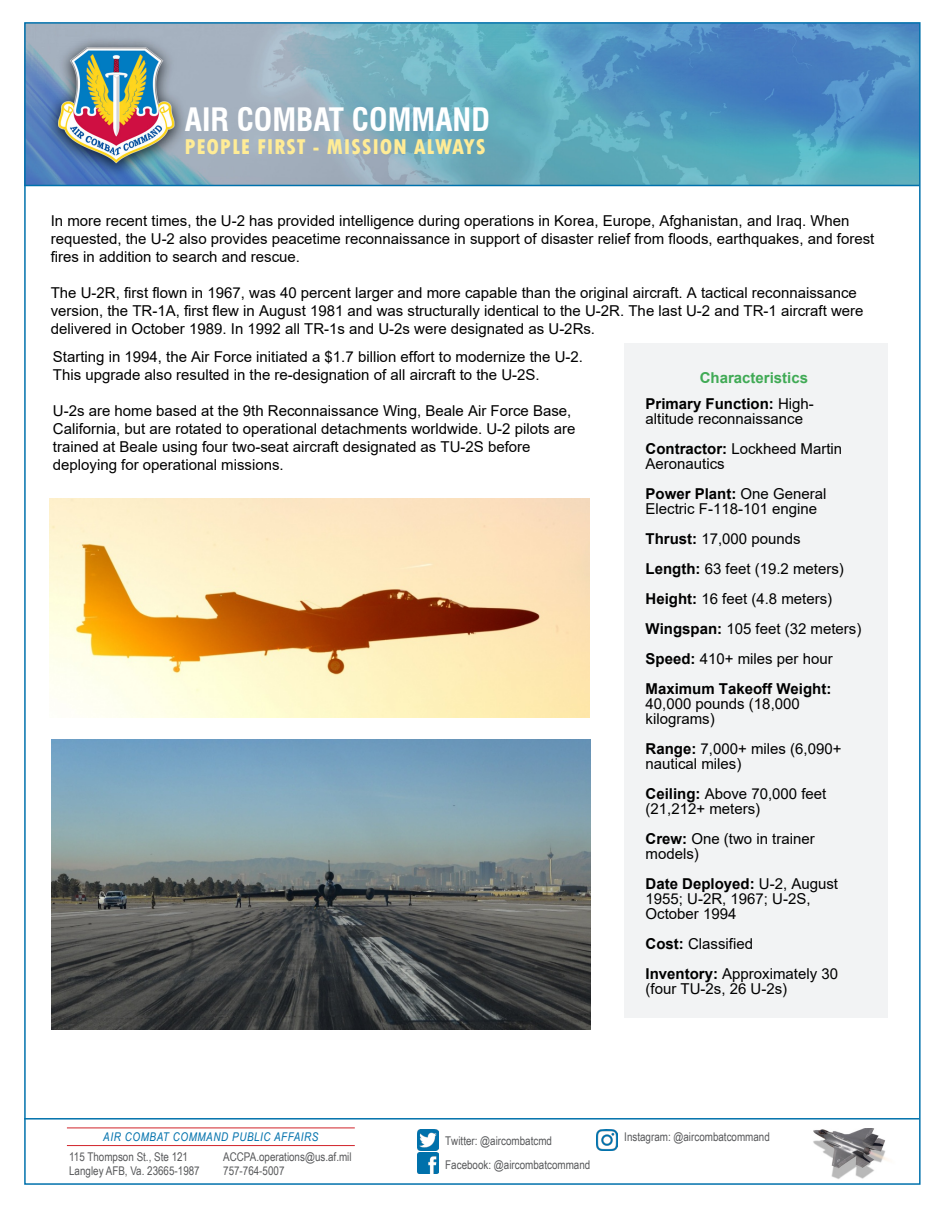
<style>
.page{position:relative;width:945px;height:1215px;background:#fff}
.page>*{position:absolute;margin:0;border:0;box-sizing:border-box;transform-origin:0 0}
.t1{font:700 condensed 31.5px "Swiss 721 BT";color:#fff}
.t2{font:800 condensed 22.5px "Tw Cen";letter-spacing:.03em;color:#ffec96}
.t3{font:15px/30px "Arial";color:#000}
.t4{font:700 15px/25.5px "Arial";color:#000}
.t5{font:12px/14.4px "Arial Narrow";color:#57585a}
.t6{font:italic 12px "Arial Narrow";letter-spacing:.05em;color:#0071ac}
.s1{font-style:inherit}
.s2{color:#40aa55}
.s3{font-weight:400}
.s4{font-weight:700}
</style>
<div class="page">
<div style="left:624px;top:343px;width:264px;height:675px;background:#f2f3f4"></div>
<img style="left:27px;top:25px;width:891px;height:160px">
<hr style="left:24px;top:185px;width:895px;height:1px;background:#0071ac">
<img style="left:417px;top:1129px;width:21px;height:21px">
<img style="left:597px;top:1129px;width:21px;height:21px">
<img style="left:417px;top:1152px;width:21px;height:21px">
<hr style="left:24px;top:1118px;width:895px;height:2px;background:#0071ac">
<img style="left:813px;top:1128px;width:75px;height:51px">
<hr style="left:67px;top:1145px;width:288px;height:1px;background:#d1232a">
<hr style="left:67px;top:1128px;width:288px;height:1px;background:#d1232a">
<img style="left:50px;top:498px;width:539px;height:220px">
<img style="left:52px;top:740px;width:539px;height:290px">
<h1 class="t1" style="left:185px;top:101px;width:306px">AIR COMBAT COMMAND</h1>
<h2 class="t2" style="left:184px;top:134px;width:303px">PEOPLE FIRST - MISSION ALWAYS</h2>
<p class="t3" style="left:51px;top:212px;width:825px;line-height:18px">In more recent times, the U-2 has provided intelligence during operations in Korea, <span class="s1">Europe</span>, Afghanistan, and Iraq. When requested, the U-2 also provides peacetime reconnaissance in support of disaster relief from floods, earthquakes, and forest fires in addition to search and rescue.</p>
<p class="t3" style="left:51px;top:284px;width:814px;line-height:18px">The U-2R, first flown in 1967, was 40 percent larger and more capable than the original aircraft. A tactical reconnaissance version, the TR-1A, first flew in August 1981 and was structurally identical to the U-2R. The last U-2 and TR-1 aircraft were delivered in October 1989. In 1992 all TR-1s and U-2s were designated as U-2Rs.</p>
<p class="t3" style="left:53px;top:347px;width:532px;line-height:18px">Starting in 1994, the Air Force initiated a $1.7 billion effort to modernize the U-2.<br>This upgrade also resulted in the re-designation of all aircraft to the U-2S.</p>
<p class="t3" style="left:53px;top:401px;width:524px;line-height:18px">U-2s are home based at the 9th Reconnaissance Wing, Beale Air Force Base, California, but are rotated to operational detachments worldwide. U-2 pilots are trained at Beale using four two-seat aircraft designated as TU-2S before deploying for operational missions.</p>
<p class="t4" style="left:646px;top:365px;width:170px;text-indent:54px"><span class="s2">Characteristics<br></span>Primary Function: <span class="s3">High-</span></p>
<p class="t3" style="left:646px;top:403px;width:198px">altitude reconnaissance<br><span class="s4">Contractor:</span> Lockheed Martin</p>
<p class="t3" style="left:646px;top:448px;width:182px">Aeronautics<br><span class="s4">Power Plant:</span> One General</p>
<p class="t3" style="left:646px;top:493px;width:217px">Electric F-118-101 engine<br><span class="s4">Thrust:</span> 17,000 pounds<br><span class="s4">Length:</span> 63 feet (19.2 meters)<br><span class="s4">Height:</span> 16 feet (4.8 meters)<br><span class="s4">Wingspan:</span> 105 feet (32 meters)<br><span class="s4">Speed:</span> 410+ miles per hour<br><span class="s4">Maximum Takeoff Weight:</span></p>
<p class="t3" style="left:646px;top:696px;width:156px;line-height:15px">40,000 pounds (18,000 kilograms)</p>
<p class="t3" style="left:646px;top:741px;width:197px;line-height:15px"><span class="s4">Range:</span> 7,000+ miles (6,090+ nautical miles)</p>
<p class="t3" style="left:646px;top:786px;width:182px;line-height:15px"><span class="s4">Ceiling:</span> Above 70,000 feet (21,212+ meters)</p>
<p class="t3" style="left:646px;top:831px;width:171px;line-height:15px"><span class="s4">Crew:</span> One (two in trainer models)</p>
<p class="t3" style="left:646px;top:876px;width:194px;line-height:15px"><span class="s4">Date Deployed:</span> U-2, August<br>1955; U-2R, 1967; U-2S,<br>October 1994</p>
<p class="t3" style="left:646px;top:928px;width:194px"><span class="s4">Cost:</span> Classified<br><span class="s4">Inventory:</span> Approximately 30</p>
<p class="t3" style="left:646px;top:973px;width:143px">(four TU-2s, 26 U-2s)</p>
<p class="t6" style="left:103px;top:1129px;width:217px">AIR COMBAT COMMAND PUBLIC AFFAIRS</p>
<p class="t5" style="left:69px;top:1149px;width:132px">115 Thompson St., Ste 121<br>Langley AFB, Va. 23665-1987</p>
<p class="t5" style="left:223px;top:1149px;width:130px">ACCPA.operations@us.af.mil<br>757-764-5007</p>
<p class="t5" style="left:445px;top:1128px;width:147px;line-height:24px">Twitter: @aircombatcmd<br>Facebook: @aircombatcommand</p>
<p class="t5" style="left:624px;top:1130px;width:147px">Instagram: @aircombatcommand</p>
</div>
